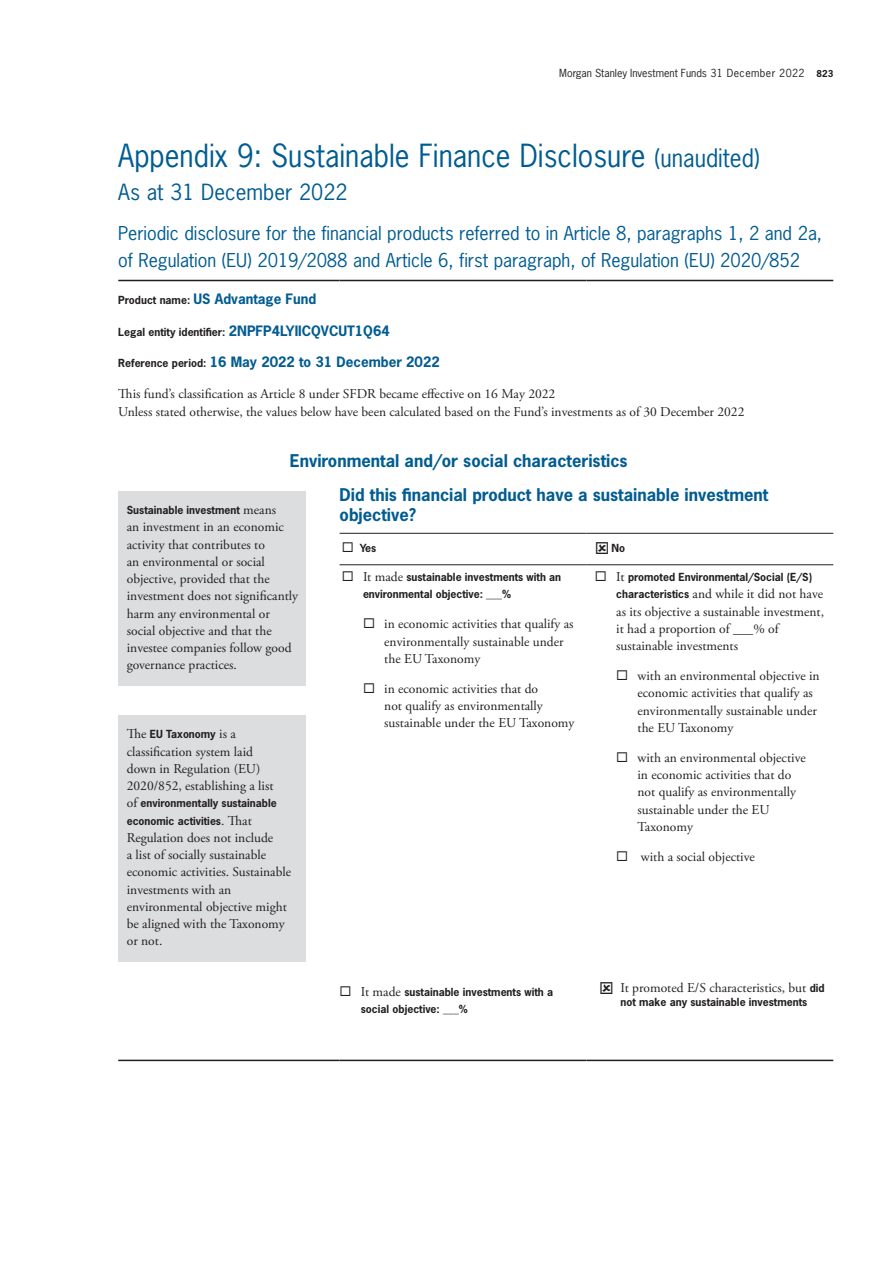
<style>
.page{position:relative;width:892px;height:1262px;background:#fff}
.page>*{position:absolute;margin:0;border:0;box-sizing:border-box;transform-origin:0 0}
.t1{font:30px "News Gothic Std";color:#005c91;scale:.96 1}
.t2{font:21px "News Gothic Std";color:#005c91}
.t3{font:18px/27px "News Gothic Std";letter-spacing:-.005em;color:#005c91}
.t4{font:700 16.5px/19.5px "News Gothic Std";color:#005c91}
.t5{font:13.5px/17.2px "Adobe Garamond Pro";color:#231f20}
.t6{font:700 13.5px "News Gothic Std";color:#005c91}
.t7{font:700 10.5px/17.2px "News Gothic Std";color:#231f20}
.t8{font:10.5px "News Gothic Std";color:#231f20}
.s1{font-weight:700;font-size:9px}
.s2{font-size:24px}
.s3{font-size:10.5px;color:#231f20}
.s4{font-size:13.5px;color:#005c91}
.s5{font-family:"Adobe Garamond Pro";font-weight:400;font-size:13.5px}
.s6{font-family:"News Gothic Std";font-weight:700;font-size:10.5px}
</style>
<div class="page">
<hr style="left:118px;top:1060px;width:221px;height:1px;background:#231f20">
<hr style="left:339px;top:1060px;width:247px;height:1px;background:#231f20">
<hr style="left:586px;top:1060px;width:246px;height:1px;background:#231f20">
<hr style="left:118px;top:280px;width:221px;height:1px;background:#231f20">
<hr style="left:339px;top:280px;width:247px;height:1px;background:#231f20">
<hr style="left:586px;top:280px;width:246px;height:1px;background:#231f20">
<hr style="left:339px;top:533px;width:247px;height:1px;background:#231f20">
<hr style="left:586px;top:533px;width:246px;height:1px;background:#231f20">
<hr style="left:339px;top:564px;width:247px;height:1px;background:#231f20">
<hr style="left:586px;top:564px;width:246px;height:1px;background:#231f20">
<div style="left:118px;top:492px;width:187px;height:194px;background:#dcdddf"></div>
<div style="left:118px;top:716px;width:187px;height:246px;background:#dcdddf"></div>
<p class="t8" style="left:559px;top:67px;width:275px">Morgan Stanley Investment Funds 31 December 2022 <span class="s1">823</span></p>
<h1 class="t1" style="left:118px;top:136px;width:669px">Appendix 9: Sustainable Finance Disclosure <span class="s2">(unaudited)</span></h1>
<h2 class="t2" style="left:118px;top:179px;width:231px">As at 31 December 2022</h2>
<h3 class="t3" style="left:118px;top:219px;width:705px">Periodic disclosure for the financial products referred to in Article 8, paragraphs 1, 2 and 2a, of Regulation (EU) 2019/2088 and Article 6, first paragraph, of Regulation (EU) 2020/852</h3>
<p class="t6" style="left:118px;top:290px;width:199px"><span class="s3">Product name:</span> US Advantage Fund</p>
<p class="t7" style="left:118px;top:323px;width:273px">Legal entity identifier: <span class="s4">2NPFP4LYIICQVCUT1Q64</span></p>
<p class="t6" style="left:118px;top:353px;width:323px"><span class="s3">Reference period:</span> 16 May 2022 to 31 December 2022</p>
<p class="t5" style="left:118px;top:386px;width:627px">This fund’s classification as Article 8 under SFDR became effective on 16 May 2022<br>Unless stated otherwise, the values below have been calculated based on the Fund’s investments as of 30 December 2022</p>
<p class="t4" style="left:290px;top:451px;width:339px">Environmental and/or social characteristics</p>
<p class="t7" style="left:127px;top:501px;width:151px">Sustainable investment <span class="s5">means</span></p>
<p class="t5" style="left:127px;top:519px;width:173px">an investment in an economic activity that contributes to<br>an environmental or social objective, provided that the investment does not significantly harm any environmental or social objective and that the investee companies follow good governance practices.</p>
<p class="t4" style="left:339px;top:485px;width:430px">Did this financial product have a sustainable investment objective?</p>
<p class="t7" style="left:341px;top:539px;width:36px">◻ Yes</p>
<p class="t7" style="left:611px;top:539px;width:15px">No</p>
<p class="t7" style="left:363px;top:568px;width:200px;text-indent:-21px">◻ <span class="s5">It made</span> sustainable investments with an environmental objective: ___%</p>
<p class="t5" style="left:384px;top:616px;width:191px;text-indent:-21px">◻ in economic activities that qualify as environmentally sustainable under the EU Taxonomy</p>
<p class="t5" style="left:384px;top:681px;width:192px;text-indent:-21px">◻ in economic activities that do<br>not qualify as environmentally sustainable under the EU Taxonomy</p>
<p class="t7" style="left:594px;top:568px;width:218px">◻ <span class="s5">It</span> promoted Environmental/Social (E/S)</p>
<p class="t5" style="left:616px;top:586px;width:209px"><span class="s6">characteristics</span> and while it did not have as its objective a sustainable investment, it had a proportion of ___% of sustainable investments</p>
<p class="t5" style="left:637px;top:668px;width:184px;text-indent:-21px">◻ with an environmental objective in economic activities that qualify as environmentally sustainable under the EU Taxonomy</p>
<p class="t5" style="left:637px;top:749px;width:170px;text-indent:-21px">◻ with an environmental objective in economic activities that do not qualify as environmentally sustainable under the EU<br>Taxonomy</p>
<p class="t5" style="left:616px;top:849px;width:140px">◻ with a social objective</p>
<p class="t7" style="left:127px;top:726px;width:111px"><span class="s5">The</span> EU Taxonomy <span class="s5">is a</span></p>
<p class="t5" style="left:127px;top:743px;width:148px">classification system laid down in Regulation (EU)<br>2020/852, establishing a list</p>
<p class="t7" style="left:127px;top:795px;width:151px"><span class="s5">of</span> environmentally sustainable economic activities<span class="s5">. That</span></p>
<p class="t5" style="left:127px;top:829px;width:166px">Regulation does not include<br>a list of socially sustainable economic activities. Sustainable investments with an environmental objective might be aligned with the Taxonomy or not.</p>
<p class="t7" style="left:361px;top:983px;width:194px;text-indent:-21px">◻ <span class="s5">It made</span> sustainable investments with a social objective: ___%</p>
<p class="t5" style="left:620px;top:980px;width:205px">It promoted E/S characteristics, but <span class="s6">did</span></p>
<p class="t7" style="left:620px;top:993px;width:188px">not make any sustainable investments</p>
</div>
